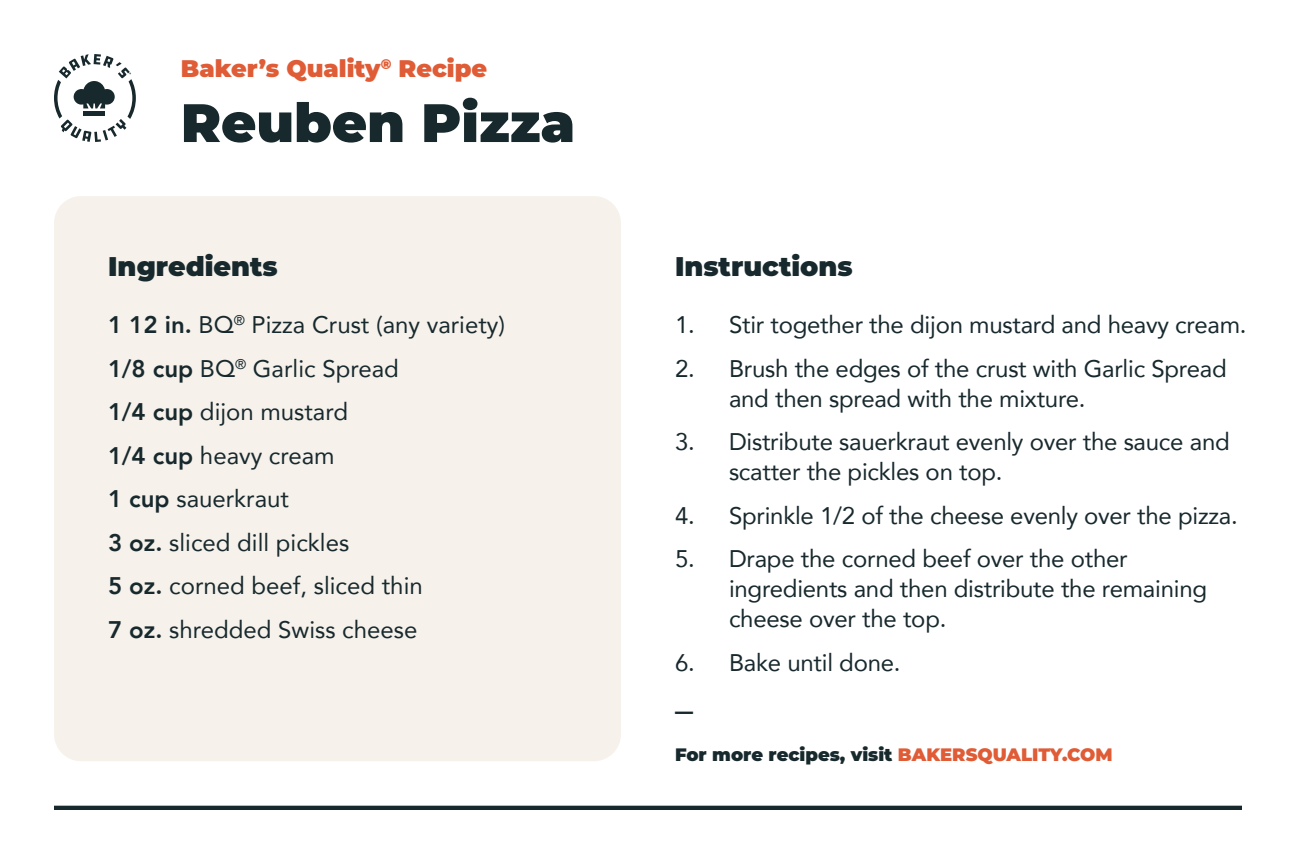
<style>
.page{position:relative;width:1296px;height:864px;background:#fff}
.page>*{position:absolute;margin:0;border:0;box-sizing:border-box;transform-origin:0 0}
.t1{font:900 54px "Montserrat";color:#18292e}
.t2{font:900 27px "Montserrat";color:#18292e}
.t3{font:24px/30px "Avenir";letter-spacing:-.01em;color:#18292e}
.t4{font:900 24px "Montserrat";color:#df5c36}
.t5{font:900 18px "Montserrat";color:#18292e}
.s1{font-weight:800}
.s2{color:#df5c36}
</style>
<div class="page">
<div style="left:54px;top:196px;width:567px;height:565px;background:#f6f2eb;border-radius:27px"></div>
<svg style="left:54px;top:54px;width:82px;height:88px"></svg>
<hr style="left:54px;top:806px;width:1188px;height:4px;background:#18292e">
<p class="t4" style="left:181px;top:51px;width:308px">Baker’s Quality<sup>®</sup> Recipe</p>
<p class="t1" style="left:181px;top:82px;width:396px">Reuben Pizza</p>
<p class="t2" style="left:108px;top:246px;width:171px">Ingredients</p>
<p class="t3" style="left:108px;top:309px;width:399px"><span class="s1">1 12 in.</span> BQ<sup>®</sup> Pizza Crust (any variety)</p>
<p class="t3" style="left:108px;top:353px;width:292px"><span class="s1">1/8 cup</span> BQ<sup>®</sup> Garlic Spread</p>
<p class="t3" style="left:108px;top:396px;width:242px"><span class="s1">1/4 cup</span> dijon mustard</p>
<p class="t3" style="left:108px;top:440px;width:228px"><span class="s1">1/4 cup</span> heavy cream</p>
<p class="t3" style="left:108px;top:483px;width:182px"><span class="s1">1 cup</span> sauerkraut</p>
<p class="t3" style="left:108px;top:527px;width:243px"><span class="s1">3 oz.</span> sliced dill pickles</p>
<p class="t3" style="left:108px;top:570px;width:316px"><span class="s1">5 oz.</span> corned beef, sliced thin</p>
<p class="t3" style="left:108px;top:614px;width:311px"><span class="s1">7 oz.</span> shredded Swiss cheese</p>
<p class="t2" style="left:675px;top:246px;width:179px">Instructions</p>
<p class="t3" style="left:675px;top:309px;width:573px">1. Stir together the dijon mustard and heavy cream.</p>
<p class="t3" style="left:729px;top:353px;width:499px;text-indent:-54px">2. Brush the edges of the crust with Garlic Spread and then spread with the mixture.</p>
<p class="t3" style="left:729px;top:426px;width:502px;text-indent:-54px">3. Distribute sauerkraut evenly over the sauce and scatter the pickles on top.</p>
<p class="t3" style="left:675px;top:500px;width:564px">4. Sprinkle 1/2 of the cheese evenly over the pizza.</p>
<p class="t3" style="left:729px;top:543px;width:480px;text-indent:-54px">5. Drape the corned beef over the other ingredients and then distribute the remaining cheese over the top.</p>
<p class="t3" style="left:675px;top:647px;width:227px">6. Bake until done.</p>
<p class="t5" style="left:675px;top:698px;width:19px">—</p>
<p class="t5" style="left:675px;top:741px;width:439px">For more recipes, visit <span class="s2">BAKERSQUALITY.COM</span></p>
</div>
